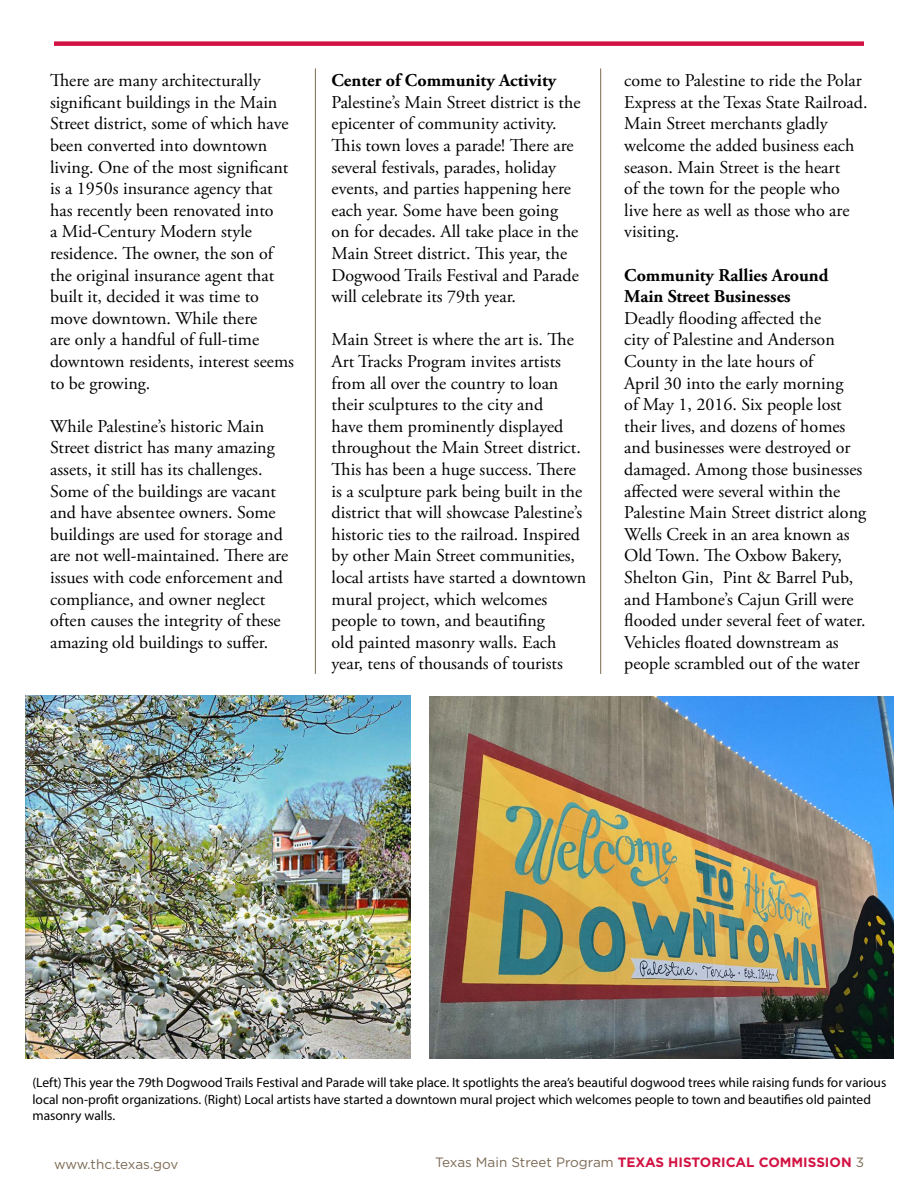
<style>
.page{position:relative;width:918px;height:1188px;background:#fff}
.page>*{position:absolute;margin:0;border:0;box-sizing:border-box;transform-origin:0 0}
.t1{font:18px/21.6px "Adobe Garamond Pro";color:#000}
.t2{font:700 18px/21.6px "Adobe Garamond Pro";color:#000}
.t3{font:13.5px/16.2px "Myriad Pro";color:#000}
.t4{font:700 13.5px "Gotham";color:#d21242}
.t5{font:13.5px "Gotham";color:#7c6a55}
.s1{font-weight:400;color:#7c6a55}
</style>
<div class="page">
<div style="left:54px;top:41px;width:810px;height:5px;background:#d21242"></div>
<hr style="left:315px;top:68px;width:1px;height:606px;background:#7c6a55">
<hr style="left:600px;top:68px;width:1px;height:606px;background:#7c6a55">
<img style="left:26px;top:696px;width:384px;height:362px">
<img style="left:430px;top:696px;width:464px;height:362px">
<p class="t1" style="left:50px;top:70px;width:245px">There are many architecturally significant buildings in the Main<br>Street district, some of which have been converted into downtown living. One of the most significant is a 1950s insurance agency that has recently been renovated into<br>a Mid-Century Modern style residence. The owner, the son of the original insurance agent that built it, decided it was time to move downtown. While there<br>are only a handful of full-time downtown residents, interest seems to be growing.</p>
<p class="t1" style="left:50px;top:416px;width:240px">While Palestine’s historic Main Street district has many amazing assets, it still has its challenges.<br>Some of the buildings are vacant and have absentee owners. Some buildings are used for storage and are not well-maintained. There are issues with code enforcement and compliance, and owner neglect often causes the integrity of these amazing old buildings to suffer.</p>
<p class="t2" style="left:332px;top:70px;width:227px">Center of Community Activity</p>
<p class="t1" style="left:332px;top:92px;width:250px">Palestine’s Main Street district is the epicenter of community activity.<br>This town loves a parade! There are several festivals, parades, holiday events, and parties happening here each year. Some have been going on for decades. All take place in the Main Street district. This year, the Dogwood Trails Festival and Parade will celebrate its 79th year.</p>
<p class="t1" style="left:332px;top:329px;width:256px">Main Street is where the art is. The Art Tracks Program invites artists from all over the country to loan their sculptures to the city and<br>have them prominently displayed throughout the Main Street district.<br>This has been a huge success. There is a sculpture park being built in the district that will showcase Palestine’s historic ties to the railroad. Inspired by other Main Street communities, local artists have started a downtown mural project, which welcomes people to town, and beautifing<br>old painted masonry walls. Each year, tens of thousands of tourists</p>
<p class="t1" style="left:624px;top:70px;width:245px">come to Palestine to ride the Polar<br>Express at the Texas State Railroad.<br>Main Street merchants gladly welcome the added business each season. Main Street is the heart<br>of the town for the people who live here as well as those who are visiting.</p>
<p class="t2" style="left:624px;top:264px;width:206px">Community Rallies Around<br>Main Street Businesses</p>
<p class="t1" style="left:624px;top:308px;width:243px">Deadly flooding affected the<br>city of Palestine and Anderson<br>County in the late hours of<br>April 30 into the early morning<br>of May 1, 2016. Six people lost their lives, and dozens of homes and businesses were destroyed or damaged. Among those businesses affected were several within the<br>Palestine Main Street district along<br>Wells Creek in an area known as<br>Old Town. The Oxbow Bakery,<br>Shelton Gin, Pint &amp; Barrel Pub, and Hambone’s Cajun Grill were flooded under several feet of water.<br>Vehicles floated downstream as people scrambled out of the water</p>
<p class="t3" style="left:32px;top:1075px;width:855px">(Left) This year the 79th Dogwood Trails Festival and Parade will take place. It spotlights the area’s beautiful dogwood trees while raising funds for various local non-profit organizations. (Right) Local artists have started a downtown mural project which welcomes people to town and beautifies old painted masonry walls.</p>
<p class="t5" style="left:54px;top:1155px;width:126px">www.thc.texas.gov</p>
<p class="t4" style="left:435px;top:1153px;width:430px"><span class="s1">Texas Main Street Program</span> TEXAS HISTORICAL COMMISSION <span class="s1">3</span></p>
</div>
